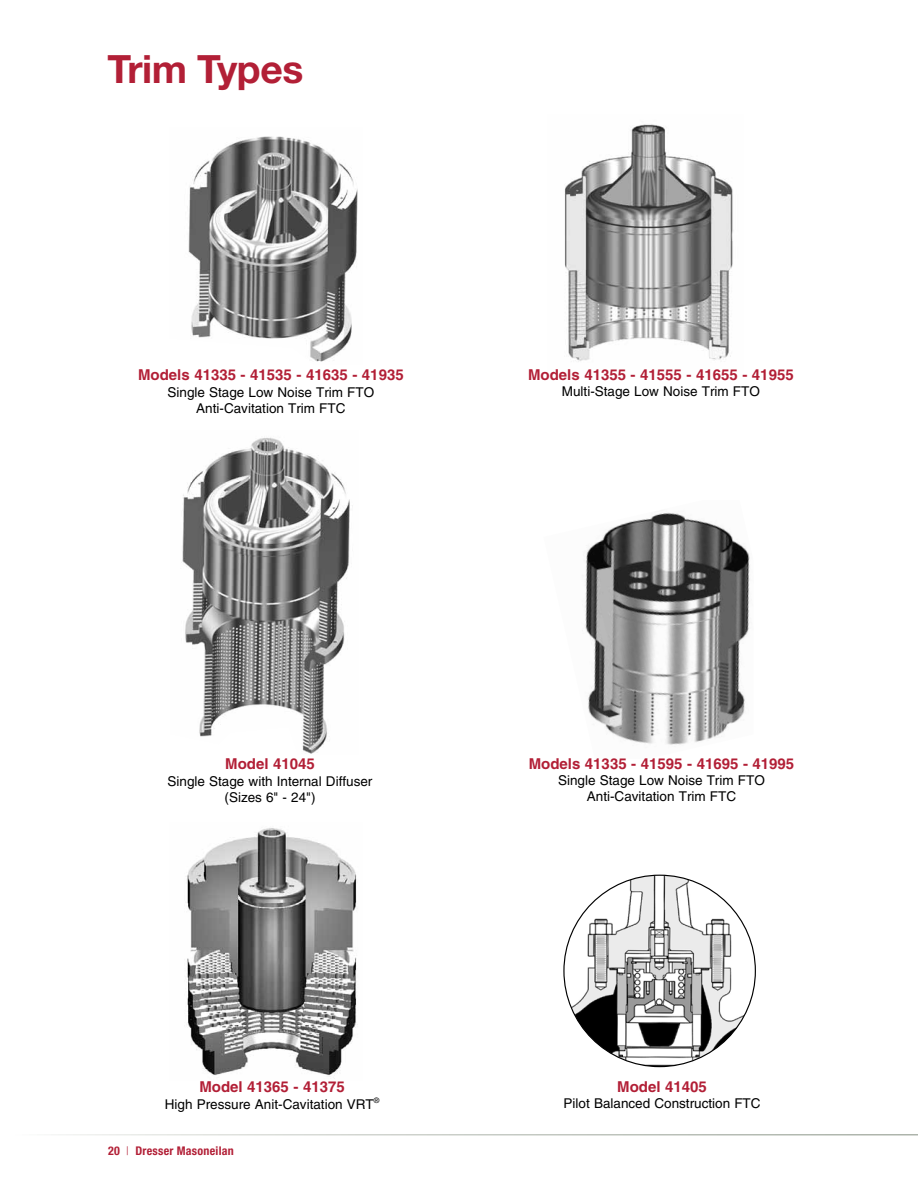
<style>
.page{position:relative;width:918px;height:1188px;background:#fff}
.page>*{position:absolute;margin:0;border:0;box-sizing:border-box;transform-origin:0 0}
.t1{font:700 39px "Helvetica Neue LT Std";letter-spacing:-.01em;color:#b21f36}
.t2{font:700 15px "Helvetica";color:#b21f36}
.t3{font:13.5px/16.2px "Helvetica";color:#000;text-align:center}
.t4{font:700 condensed 12px "Helvetica Neue LT Std";letter-spacing:.02em;color:#b21f36}
.s1{font-weight:300}
</style>
<div class="page">
<img style="left:564px;top:124px;width:169px;height:238px">
<img style="left:564px;top:875px;width:191px;height:192px;border-radius:96px">
<img style="left:585px;top:512px;width:165px;height:233px">
<img style="left:187px;top:828px;width:171px;height:251px">
<img style="left:182px;top:437px;width:171px;height:317px">
<img style="left:188px;top:136px;width:170px;height:226px">
<h1 class="t1" style="left:108px;top:45px;width:197px">Trim Types</h1>
<p class="t2" style="left:138px;top:366px;width:267px">Models 41335 - 41535 - 41635 - 41935</p>
<p class="t3" style="left:168px;top:384px;width:208px">Single Stage Low Noise Trim FTO<br>Anti-Cavitation Trim FTC</p>
<p class="t2" style="left:528px;top:365px;width:267px">Models 41355 - 41555 - 41655 - 41955</p>
<p class="t3" style="left:562px;top:383px;width:200px">Multi-Stage Low Noise Trim FTO</p>
<p class="t2" style="left:225px;top:755px;width:91px">Model 41045</p>
<p class="t3" style="left:168px;top:773px;width:206px">Single Stage with Internal Diffuser (Sizes 6" - 24")</p>
<p class="t2" style="left:199px;top:1078px;width:147px">Model 41365 - 41375</p>
<p class="t3" style="left:165px;top:1096px;width:216px">High Pressure Anit-Cavitation VRT<sup>®</sup></p>
<p class="t4" style="left:108px;top:1143px;width:127px">20 <span class="s1">|</span> Dresser Masoneilan</p>
<p class="t2" style="left:529px;top:755px;width:267px">Models 41335 - 41595 - 41695 - 41995</p>
<p class="t3" style="left:558px;top:772px;width:208px">Single Stage Low Noise Trim FTO<br>Anti-Cavitation Trim FTC</p>
<p class="t2" style="left:617px;top:1077px;width:91px">Model 41405</p>
<p class="t3" style="left:564px;top:1095px;width:198px">Pilot Balanced Construction FTC</p>
</div>
